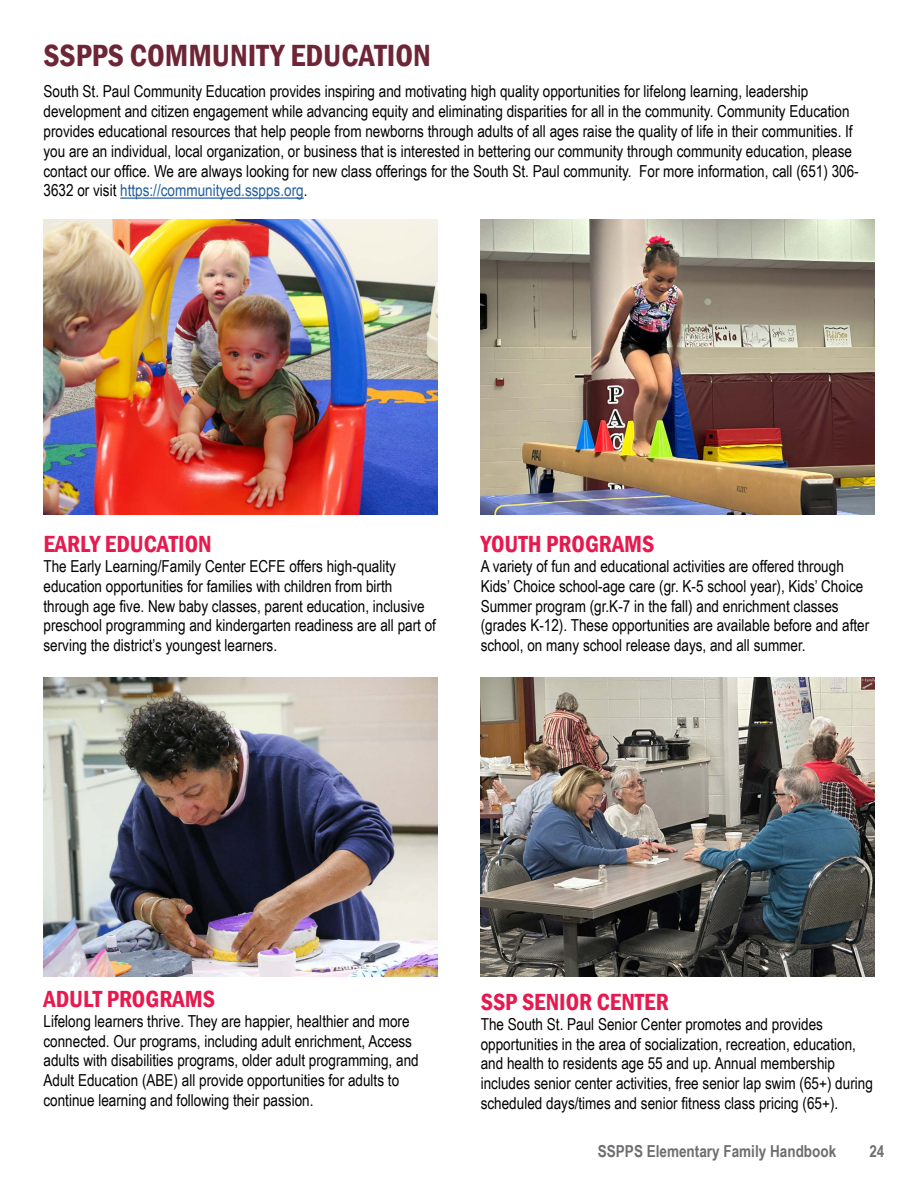
<style>
.page{position:relative;width:918px;height:1188px;background:#fff}
.page>*{position:absolute;margin:0;border:0;box-sizing:border-box;transform-origin:0 0}
.t1{font:600 condensed 31.5px "Franklin Gothic";color:#6e2536}
.t2{font:600 condensed 24px "Franklin Gothic";color:#e61a4f}
.t3{font:16.5px/19.8px "Arial Narrow";color:#000}
.t4{font:700 16.5px "Arial Narrow";color:#6d6e71}
.s1{color:#215e9e}
</style>
<div class="page">
<hr style="left:120px;top:197px;width:184px;height:2px;background:#215e9e">
<img style="left:44px;top:220px;width:393px;height:295px">
<img style="left:44px;top:678px;width:393px;height:298px">
<img style="left:481px;top:220px;width:393px;height:295px">
<img style="left:481px;top:678px;width:393px;height:298px">
<h1 class="t1" style="left:44px;top:34px;width:389px">SSPPS COMMUNITY EDUCATION</h1>
<p class="t3" style="left:44px;top:81px;width:817px">South St. Paul Community Education provides inspiring and motivating high quality opportunities for lifelong learning, leadership development and citizen engagement while advancing equity and eliminating disparities for all in the community. Community Education provides educational resources that help people from newborns through adults of all ages raise the quality of life in their communities. If you are an individual, local organization, or business that is interested in bettering our community through community education, please contact our office. We are always looking for new class offerings for the South St. Paul community. For more information, call (651) 306- 3632 or visit <span class="s1">https://communityed.sspps.org</span>.</p>
<h2 class="t2" style="left:44px;top:528px;width:170px">EARLY EDUCATION</h2>
<p class="t3" style="left:44px;top:556px;width:394px">The Early Learning/Family Center ECFE offers high-quality education opportunities for families with children from birth through age five. New baby classes, parent education, inclusive preschool programming and kindergarten readiness are all part of serving the district’s youngest learners.</p>
<h2 class="t2" style="left:481px;top:528px;width:175px">YOUTH PROGRAMS</h2>
<p class="t3" style="left:481px;top:556px;width:390px">A variety of fun and educational activities are offered through Kids’ Choice school-age care (gr. K-5 school year), Kids’ Choice Summer program (gr.K-7 in the fall) and enrichment classes (grades K-12). These opportunities are available before and after school, on many school release days, and all summer.</p>
<h2 class="t2" style="left:44px;top:983px;width:173px">ADULT PROGRAMS</h2>
<p class="t3" style="left:44px;top:1010px;width:377px">Lifelong learners thrive. They are happier, healthier and more connected. Our programs, including adult enrichment, Access adults with disabilities programs, older adult programming, and Adult Education (ABE) all provide opportunities for adults to continue learning and following their passion.</p>
<h2 class="t2" style="left:481px;top:986px;width:190px">SSP SENIOR CENTER</h2>
<p class="t3" style="left:481px;top:1013px;width:394px">The South St. Paul Senior Center promotes and provides opportunities in the area of socialization, recreation, education, and health to residents age 55 and up. Annual membership includes senior center activities, free senior lap swim (65+) during scheduled days/times and senior fitness class pricing (65+).</p>
<p class="t4" style="left:598px;top:1139px;width:240px">SSPPS Elementary Family Handbook</p>
<p class="t4" style="left:869px;top:1139px;width:17px">24</p>
</div>
